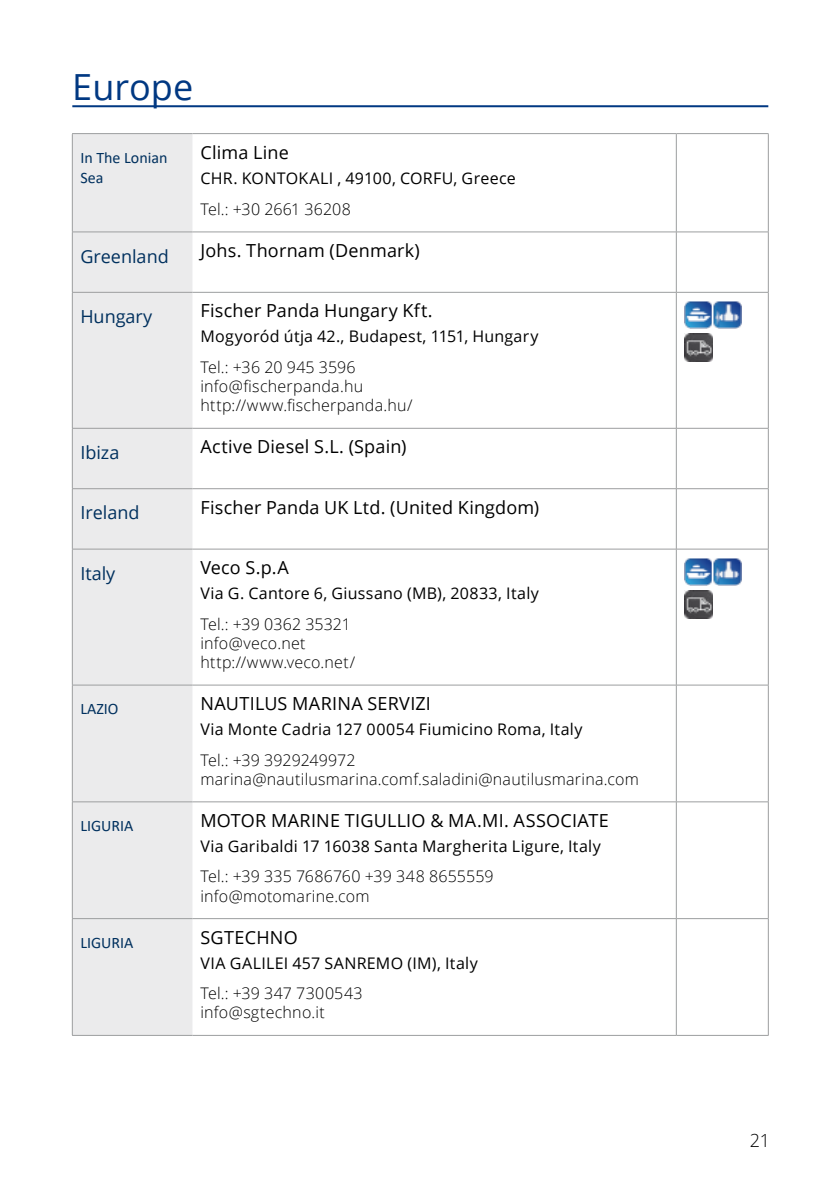
<style>
.page{position:relative;width:840px;height:1191px;background:#fff}
.page>*{position:absolute;margin:0;border:0;box-sizing:border-box;transform-origin:0 0}
.t1{font:36px "Open Sans";color:#003882}
.t2{font:18px "Open Sans";letter-spacing:.01em;color:#000}
.t3{font:18px "Open Sans";color:#00305e}
.t4{font:300 18px "Open Sans";color:#000}
.t5{font:300 16px/19.2px "Open Sans";letter-spacing:.015em;color:#000}
.t6{font:16px "Open Sans";letter-spacing:.015em;color:#000}
.t7{font:16px/19.2px "Calibri";color:#00305e}
</style>
<div class="page">
<div style="left:73px;top:134px;width:119px;height:901px;background:#ebebec"></div>
<hr style="left:192px;top:133px;width:484px;height:1px;background:#9c9e9f">
<hr style="left:676px;top:133px;width:92px;height:1px;background:#9c9e9f">
<hr style="left:72px;top:133px;width:120px;height:1px;background:#9c9e9f">
<hr style="left:675px;top:134px;width:1px;height:98px;background:#9c9e9f">
<hr style="left:675px;top:232px;width:1px;height:60px;background:#9c9e9f">
<hr style="left:675px;top:292px;width:1px;height:136px;background:#9c9e9f">
<hr style="left:675px;top:428px;width:1px;height:60px;background:#9c9e9f">
<hr style="left:675px;top:489px;width:1px;height:60px;background:#9c9e9f">
<hr style="left:675px;top:549px;width:1px;height:136px;background:#9c9e9f">
<hr style="left:675px;top:685px;width:1px;height:116px;background:#9c9e9f">
<hr style="left:675px;top:802px;width:1px;height:116px;background:#9c9e9f">
<hr style="left:675px;top:919px;width:1px;height:116px;background:#9c9e9f">
<hr style="left:72px;top:134px;width:1px;height:98px;background:#9c9e9f">
<hr style="left:767px;top:134px;width:1px;height:98px;background:#9c9e9f">
<hr style="left:72px;top:231px;width:120px;height:1px;background:#9c9e9f">
<hr style="left:72px;top:232px;width:1px;height:60px;background:#9c9e9f">
<hr style="left:192px;top:231px;width:484px;height:1px;background:#9c9e9f">
<hr style="left:676px;top:231px;width:92px;height:1px;background:#9c9e9f">
<hr style="left:767px;top:232px;width:1px;height:60px;background:#9c9e9f">
<hr style="left:72px;top:292px;width:120px;height:1px;background:#9c9e9f">
<hr style="left:72px;top:292px;width:1px;height:136px;background:#9c9e9f">
<hr style="left:192px;top:292px;width:484px;height:1px;background:#9c9e9f">
<hr style="left:676px;top:292px;width:92px;height:1px;background:#9c9e9f">
<hr style="left:767px;top:292px;width:1px;height:136px;background:#9c9e9f">
<hr style="left:72px;top:428px;width:120px;height:1px;background:#9c9e9f">
<hr style="left:72px;top:428px;width:1px;height:60px;background:#9c9e9f">
<hr style="left:192px;top:428px;width:484px;height:1px;background:#9c9e9f">
<hr style="left:676px;top:428px;width:92px;height:1px;background:#9c9e9f">
<hr style="left:767px;top:428px;width:1px;height:60px;background:#9c9e9f">
<hr style="left:72px;top:488px;width:120px;height:1px;background:#9c9e9f">
<hr style="left:72px;top:489px;width:1px;height:60px;background:#9c9e9f">
<hr style="left:192px;top:488px;width:484px;height:1px;background:#9c9e9f">
<hr style="left:676px;top:488px;width:92px;height:1px;background:#9c9e9f">
<hr style="left:767px;top:489px;width:1px;height:60px;background:#9c9e9f">
<hr style="left:72px;top:549px;width:120px;height:1px;background:#9c9e9f">
<hr style="left:72px;top:549px;width:1px;height:136px;background:#9c9e9f">
<hr style="left:192px;top:549px;width:484px;height:1px;background:#9c9e9f">
<hr style="left:676px;top:549px;width:92px;height:1px;background:#9c9e9f">
<hr style="left:767px;top:549px;width:1px;height:136px;background:#9c9e9f">
<hr style="left:72px;top:684px;width:120px;height:1px;background:#9c9e9f">
<hr style="left:72px;top:685px;width:1px;height:116px;background:#9c9e9f">
<hr style="left:192px;top:684px;width:484px;height:1px;background:#9c9e9f">
<hr style="left:676px;top:684px;width:92px;height:1px;background:#9c9e9f">
<hr style="left:767px;top:685px;width:1px;height:116px;background:#9c9e9f">
<hr style="left:72px;top:801px;width:120px;height:1px;background:#9c9e9f">
<hr style="left:72px;top:802px;width:1px;height:116px;background:#9c9e9f">
<hr style="left:192px;top:801px;width:484px;height:1px;background:#9c9e9f">
<hr style="left:676px;top:801px;width:92px;height:1px;background:#9c9e9f">
<hr style="left:767px;top:802px;width:1px;height:116px;background:#9c9e9f">
<hr style="left:72px;top:918px;width:120px;height:1px;background:#9c9e9f">
<hr style="left:72px;top:919px;width:1px;height:116px;background:#9c9e9f">
<hr style="left:192px;top:918px;width:484px;height:1px;background:#9c9e9f">
<hr style="left:676px;top:918px;width:92px;height:1px;background:#9c9e9f">
<hr style="left:767px;top:919px;width:1px;height:116px;background:#9c9e9f">
<hr style="left:72px;top:1035px;width:120px;height:1px;background:#9c9e9f">
<hr style="left:192px;top:1035px;width:484px;height:1px;background:#9c9e9f">
<hr style="left:676px;top:1035px;width:92px;height:1px;background:#9c9e9f">
<hr style="left:72px;top:105px;width:695px;height:2px;background:#003882">
<img style="left:684px;top:301px;width:56px;height:28px">
<img style="left:684px;top:333px;width:28px;height:29px">
<img style="left:684px;top:558px;width:56px;height:27px">
<img style="left:684px;top:590px;width:28px;height:28px">
<h1 class="t1" style="left:72px;top:62px;width:122px">Europe</h1>
<p class="t7" style="left:80px;top:148px;width:89px">In The Lonian<br>Sea</p>
<p class="t2" style="left:200px;top:141px;width:90px">Clima Line</p>
<p class="t6" style="left:200px;top:168px;width:316px">CHR. KONTOKALI , 49100, CORFU, Greece</p>
<p class="t5" style="left:200px;top:199px;width:152px">Tel.: +30 2661 36208</p>
<p class="t3" style="left:80px;top:244px;width:90px">Greenland</p>
<p class="t2" style="left:200px;top:238px;width:221px">Johs. Thornam (Denmark)</p>
<p class="t3" style="left:80px;top:304px;width:73px">Hungary</p>
<p class="t2" style="left:200px;top:298px;width:233px">Fischer Panda Hungary Kft.</p>
<p class="t6" style="left:200px;top:325px;width:339px">Mogyoród útja 42., Budapest, 1151, Hungary</p>
<p class="t5" style="left:200px;top:357px;width:213px">Tel.: +36 20 945 3596 info@fischerpanda.hu http://www.fischerpanda.hu/</p>
<p class="t3" style="left:80px;top:440px;width:41px">Ibiza</p>
<p class="t2" style="left:200px;top:434px;width:207px">Active Diesel S.L. (Spain)</p>
<p class="t3" style="left:80px;top:500px;width:61px">Ireland</p>
<p class="t2" style="left:200px;top:495px;width:340px">Fischer Panda UK Ltd. (United Kingdom)</p>
<p class="t3" style="left:80px;top:561px;width:37px">Italy</p>
<p class="t2" style="left:200px;top:555px;width:90px">Veco S.p.A</p>
<p class="t6" style="left:200px;top:582px;width:340px">Via G. Cantore 6, Giussano (MB), 20833, Italy</p>
<p class="t5" style="left:200px;top:614px;width:156px">Tel.: +39 0362 35321 info@veco.net http://www.veco.net/</p>
<p class="t7" style="left:80px;top:699px;width:40px">LAZIO</p>
<p class="t2" style="left:200px;top:691px;width:232px">NAUTILUS MARINA SERVIZI</p>
<p class="t6" style="left:200px;top:718px;width:383px">Via Monte Cadria 127 00054 Fiumicino Roma, Italy</p>
<p class="t5" style="left:200px;top:750px;width:440px">Tel.: +39 3929249972 marina@nautilusmarina.comf.saladini@nautilusmarina.com</p>
<p class="t7" style="left:80px;top:815px;width:55px">LIGURIA</p>
<p class="t2" style="left:200px;top:808px;width:409px">MOTOR MARINE TIGULLIO &amp; MA.MI. ASSOCIATE</p>
<p class="t6" style="left:200px;top:835px;width:402px">Via Garibaldi 17 16038 Santa Margherita Ligure, Italy</p>
<p class="t5" style="left:200px;top:866px;width:294px">Tel.: +39 335 7686760 +39 348 8655559 info@motomarine.com</p>
<p class="t7" style="left:80px;top:932px;width:55px">LIGURIA</p>
<p class="t2" style="left:200px;top:925px;width:99px">SGTECHNO</p>
<p class="t6" style="left:200px;top:951px;width:279px">VIA GALILEI 457 SANREMO (IM), Italy</p>
<p class="t5" style="left:200px;top:983px;width:163px">Tel.: +39 347 7300543 info@sgtechno.it</p>
<p class="t4" style="left:749px;top:1128px;width:22px">21</p>
</div>
